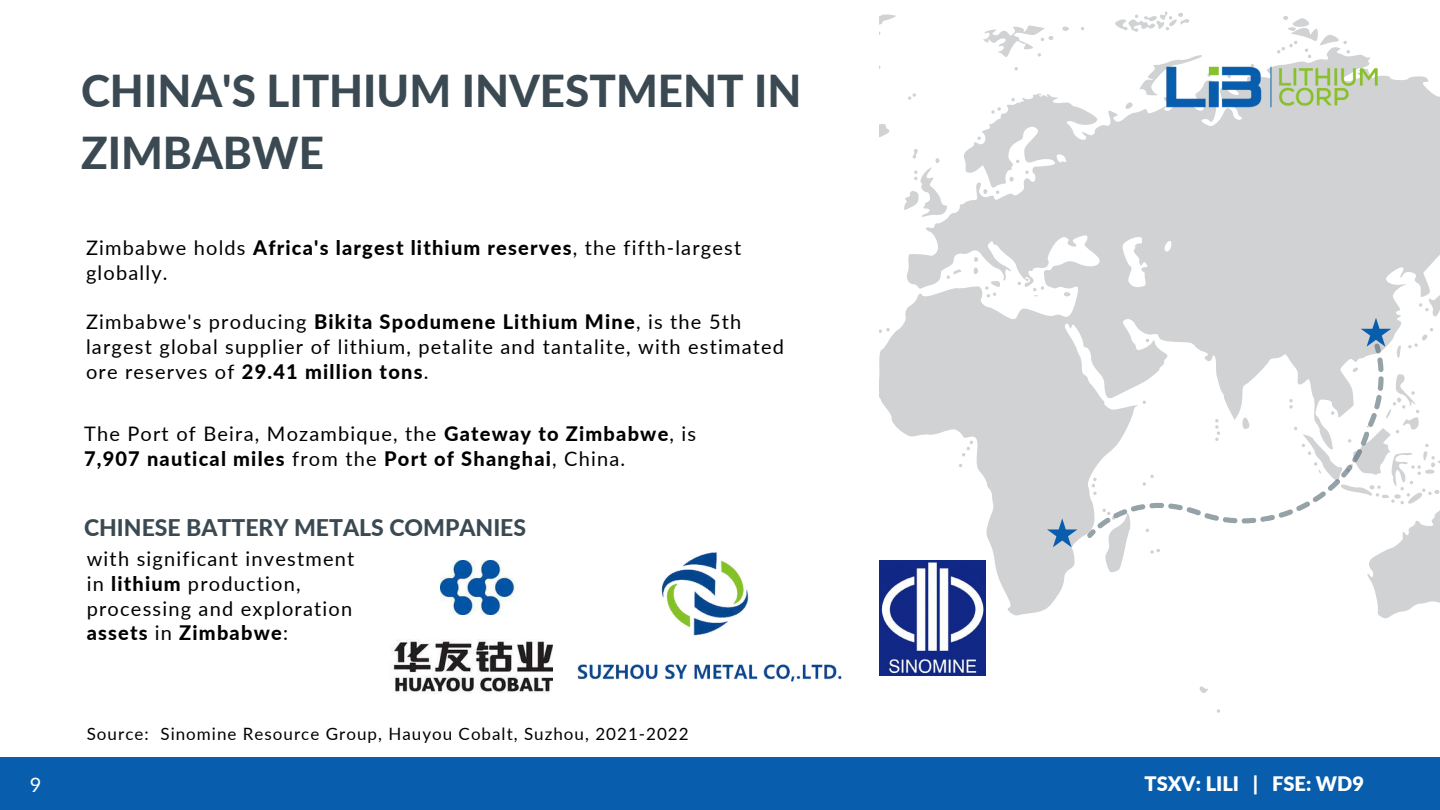
<style>
.page{position:relative;width:1440px;height:810px;background:#fff}
.page>*{position:absolute;margin:0;border:0;box-sizing:border-box;transform-origin:0 0}
.t1{font:800 44px/61.5px "Lato";color:#3b4a52}
.t2{font:800 23px "Lato";color:#3b4a52}
.t3{font:20px/24.8px "Lato";letter-spacing:.06em;color:#000}
.t4{font:800 20px/24.8px "Lato";letter-spacing:.06em;color:#000}
.t5{font:900 20px "Lato";color:#fff}
.t6{font:20px "Lato";color:#fff}
.t7{font:17px "Lato";letter-spacing:.06em;color:#000}
.s1{font-weight:800}
.s2{font-weight:400}
</style>
<div class="page">
<div style="left:0;top:757px;width:1440px;height:53px;background:#085dad"></div>
<svg style="left:879px;top:11px;width:561px;height:702px"></svg>
<img style="left:440px;top:560px;width:77px;height:54px">
<img style="left:393px;top:639px;width:160px;height:54px">
<img style="left:879px;top:560px;width:107px;height:116px">
<img style="left:661px;top:552px;width:88px;height:82px">
<img style="left:577px;top:634px;width:265px;height:48px">
<svg style="left:1047px;top:518px;width:30px;height:29px"></svg>
<svg style="left:1086px;top:318px;width:336px;height:226px"></svg>
<img style="left:1138px;top:20px;width:268px;height:134px">
<p class="t6" style="left:30px;top:773px;width:13px">9</p>
<h1 class="t1" style="left:81px;top:60px;width:722px">CHINA'S LITHIUM INVESTMENT IN<br>ZIMBABWE</h1>
<p class="t3" style="left:86px;top:235px;width:657px">Zimbabwe holds <span class="s1">Africa's largest lithium reserves</span>, the fifth-largest globally.</p>
<p class="t3" style="left:86px;top:309px;width:700px">Zimbabwe's producing <span class="s1">Bikita Spodumene Lithium Mine</span>, is the 5th largest global supplier of lithium, petalite and tantalite, with estimated ore reserves of <span class="s1">29.41 million tons</span>.</p>
<p class="t4" style="left:84px;top:421px;width:614px"><span class="s2">The Port of Beira, Mozambique, the</span> Gateway to Zimbabwe<span class="s2">, is<br></span>7,907 nautical miles <span class="s2">from the</span> Port of Shanghai<span class="s2">, China.</span></p>
<p class="t2" style="left:84px;top:513px;width:444px">CHINESE BATTERY METALS COMPANIES</p>
<p class="t3" style="left:87px;top:546px;width:269px">with significant investment in <span class="s1">lithium</span> production, processing and exploration <span class="s1">assets</span> in <span class="s1">Zimbabwe</span>:</p>
<p class="t7" style="left:87px;top:723px;width:603px">Source: Sinomine Resource Group, Hauyou Cobalt, Suzhou, 2021-2022</p>
<p class="t5" style="left:1145px;top:771px;width:221px">TSXV: LILI | FSE: WD9</p>
</div>
